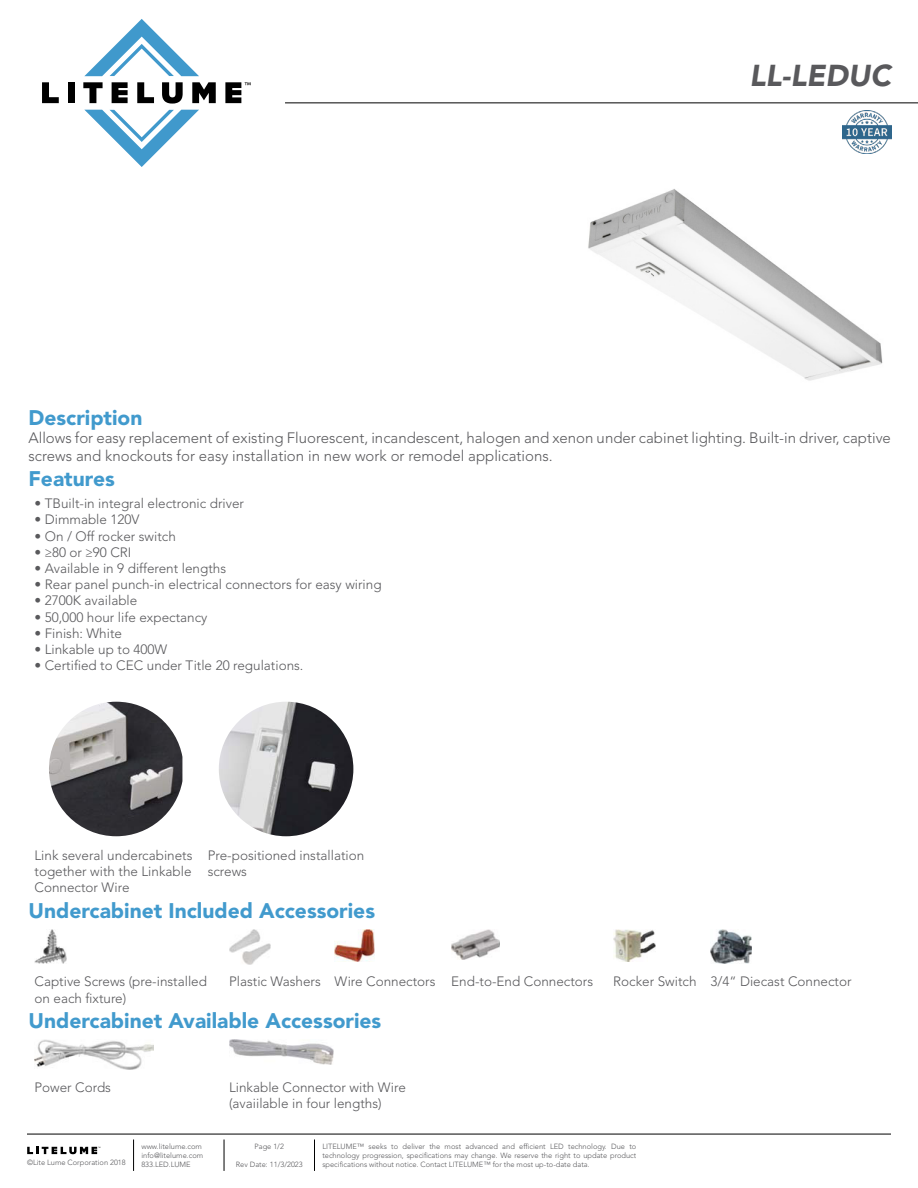
<style>
.page{position:relative;width:918px;height:1188px;background:#fff}
.page>*{position:absolute;margin:0;border:0;box-sizing:border-box;transform-origin:0 0}
.t1{font:italic 900 30px "Avenir LT Std";color:#59595c}
.t2{font:900 21px "Avenir LT Std";color:#419acd}
.t3{font:300 15px/18px "Avenir LT Std";color:#59595c}
.t4{font:300 13.5px/16.2px "Avenir LT Std";color:#59595c}
.t5{font:300 7.5px/9px "Avenir LT Std";color:#59595c;text-align:justify}
</style>
<div class="page">
<hr style="left:27px;top:1134px;width:864px;height:1px;background:#000">
<hr style="left:285px;top:103px;width:633px;height:1px;background:#000">
<hr style="left:133px;top:1140px;width:1px;height:31px;background:#000">
<hr style="left:224px;top:1140px;width:1px;height:31px;background:#000">
<hr style="left:314px;top:1140px;width:1px;height:31px;background:#000">
<svg style="left:27px;top:1147px;width:73px;height:7px"></svg>
<svg style="left:42px;top:82px;width:17px;height:21px"></svg>
<div style="left:68px;top:82px;width:7px;height:21px;background:#000"></div>
<svg style="left:83px;top:82px;width:20px;height:21px"></svg>
<svg style="left:112px;top:82px;width:16px;height:21px"></svg>
<svg style="left:137px;top:82px;width:17px;height:21px"></svg>
<svg style="left:162px;top:82px;width:21px;height:22px"></svg>
<svg style="left:192px;top:82px;width:24px;height:21px"></svg>
<svg style="left:84px;top:19px;width:115px;height:57px"></svg>
<svg style="left:85px;top:110px;width:114px;height:57px"></svg>
<svg style="left:225px;top:82px;width:26px;height:21px"></svg>
<img style="left:49px;top:702px;width:133px;height:134px">
<img style="left:219px;top:702px;width:134px;height:134px;border-radius:67px">
<img style="left:35px;top:930px;width:31px;height:34px">
<img style="left:229px;top:930px;width:41px;height:34px">
<img style="left:335px;top:930px;width:39px;height:32px">
<img style="left:451px;top:930px;width:49px;height:30px">
<img style="left:613px;top:930px;width:42px;height:32px">
<img style="left:710px;top:930px;width:42px;height:33px">
<img style="left:35px;top:1040px;width:119px;height:30px">
<img style="left:229px;top:1040px;width:105px;height:24px">
<img style="left:588px;top:189px;width:295px;height:192px">
<img style="left:842px;top:110px;width:49px;height:43px">
<h1 class="t1" style="left:749px;top:57px;width:143px">LL-LEDUC</h1>
<h2 class="t2" style="left:29px;top:405px;width:115px">Description</h2>
<p class="t3" style="left:29px;top:429px;width:864px">Allows for easy replacement of existing Fluorescent, incandescent, halogen and xenon under cabinet lighting. Built-in driver, captive screws and knockouts for easy installation in new work or remodel applications.</p>
<h2 class="t2" style="left:29px;top:466px;width:88px">Features</h2>
<p class="t4" style="left:35px;top:495px;width:211px">• TBuilt-in integral electronic driver</p>
<p class="t4" style="left:35px;top:512px;width:107px">• Dimmable 120V</p>
<p class="t4" style="left:35px;top:528px;width:143px">• On / Off rocker switch</p>
<p class="t4" style="left:35px;top:544px;width:98px">• ≥80 or ≥90 CRI</p>
<p class="t4" style="left:35px;top:560px;width:193px">• Available in 9 different lengths</p>
<p class="t4" style="left:35px;top:576px;width:349px">• Rear panel punch-in electrical connectors for easy wiring</p>
<p class="t4" style="left:35px;top:593px;width:104px">• 2700K available</p>
<p class="t4" style="left:35px;top:609px;width:174px">• 50,000 hour life expectancy</p>
<p class="t4" style="left:35px;top:625px;width:89px">• Finish: White</p>
<p class="t4" style="left:35px;top:641px;width:134px">• Linkable up to 400W</p>
<p class="t4" style="left:35px;top:657px;width:270px">• Certified to CEC under Title 20 regulations.</p>
<p class="t4" style="left:35px;top:847px;width:160px;text-align:justify">Link several undercabinets together with the Linkable Connector Wire</p>
<p class="t4" style="left:208px;top:847px;width:158px">Pre-positioned installation screws</p>
<h2 class="t2" style="left:29px;top:898px;width:348px">Undercabinet Included Accessories</h2>
<p class="t4" style="left:35px;top:974px;width:174px">Captive Screws (pre-installed on each fixture)</p>
<p class="t4" style="left:229px;top:974px;width:366px">Plastic Washers Wire Connectors End-to-End Connectors</p>
<p class="t4" style="left:613px;top:974px;width:240px">Rocker Switch 3/4“ Diecast Connector</p>
<h2 class="t2" style="left:29px;top:1008px;width:354px">Undercabinet Available Accessories</h2>
<p class="t4" style="left:35px;top:1079px;width:78px">Power Cords</p>
<p class="t4" style="left:229px;top:1079px;width:178px">Linkable Connector with Wire (avaiilable in four lengths)</p>
<p class="t5" style="left:141px;top:1142px;width:63px;text-align:left">www.litelume.com info@litelume.com<br>833.LED.LUME</p>
<p class="t5" style="left:255px;top:1142px;width:31px">Page 1/2</p>
<p class="t5" style="left:27px;top:1158px;width:100px">©Lite Lume Corporation 2018</p>
<p class="t5" style="left:236px;top:1160px;width:68px">Rev Date: 11/3/2023</p>
<p class="t5" style="left:322px;top:1142px;width:316px">LITELUME™ seeks to deliver the most advanced and efficient LED technology. Due to technology progression, specifications may change. We reserve the right to update product specifications without notice. Contact LITELUME™ for the most up-to-date data.</p>
</div>
